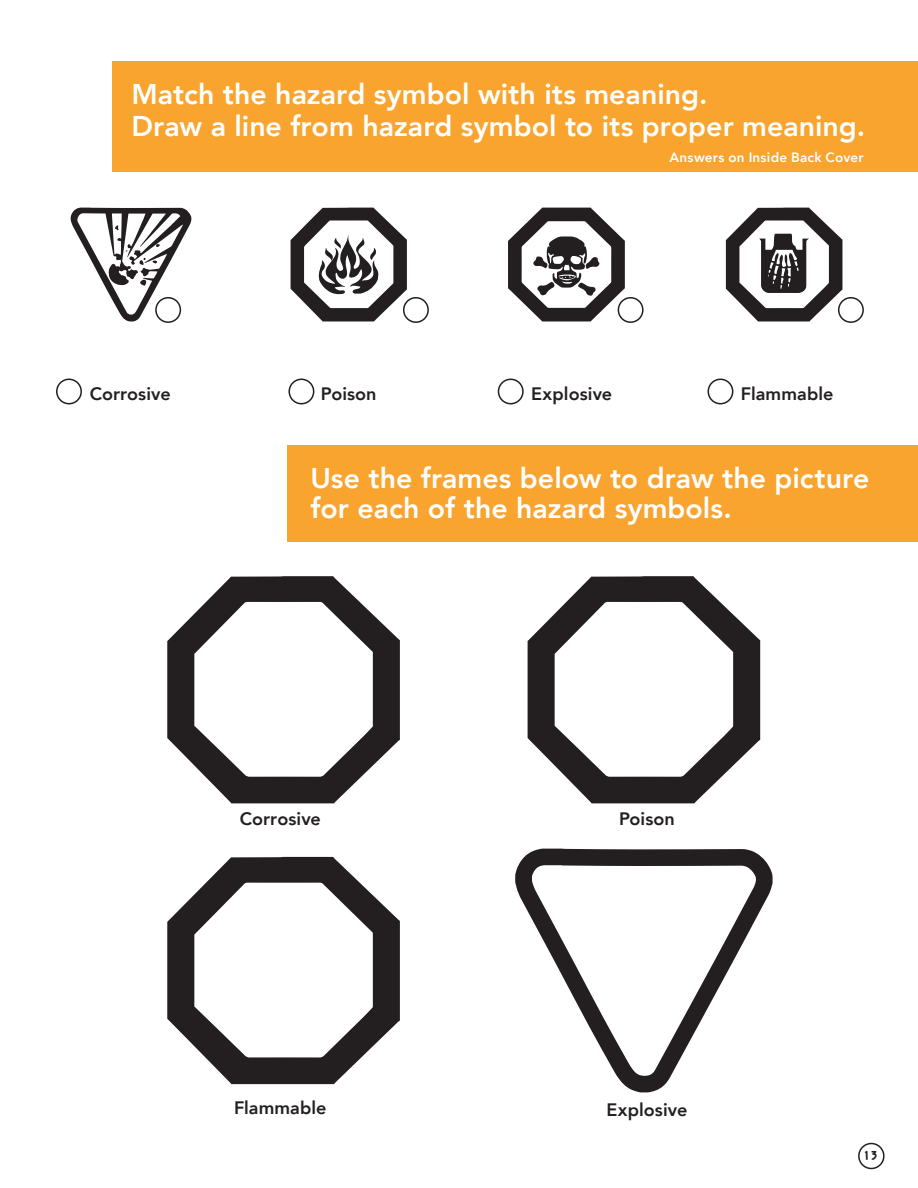
<style>
.page{position:relative;width:918px;height:1188px;background:#fff}
.page>*{position:absolute;margin:0;border:0;box-sizing:border-box;transform-origin:0 0}
.t1{font:800 28.5px/30px "Avenir";color:#fff}
.t2{font:800 18px "Avenir";letter-spacing:.005em;color:#231f20}
.t3{font:15px "Larisch";color:#231f20}
.t4{font:800 13.5px "Avenir";letter-spacing:.015em;color:#fff}
</style>
<div class="page">
<svg style="left:508px;top:208px;width:117px;height:113px"></svg>
<svg style="left:726px;top:208px;width:116px;height:113px"></svg>
<svg style="left:291px;top:208px;width:116px;height:113px"></svg>
<svg style="left:71px;top:208px;width:120px;height:113px"></svg>
<svg style="left:167px;top:576px;width:233px;height:227px"></svg>
<svg style="left:167px;top:857px;width:233px;height:227px"></svg>
<svg style="left:528px;top:576px;width:232px;height:133px"></svg>
<svg style="left:515px;top:709px;width:258px;height:384px"></svg>
<div style="left:112px;top:61px;width:806px;height:111px;background:#f9a42e"></div>
<div style="left:287px;top:445px;width:631px;height:97px;background:#f9a42e"></div>
<div style="left:56px;top:379px;width:26px;height:25px;border:2px solid #231f20;border-radius:50%"></div>
<div style="left:155px;top:297px;width:26px;height:26px;border:2px solid #231f20;border-radius:50%"></div>
<div style="left:403px;top:297px;width:26px;height:26px;border:2px solid #231f20;border-radius:50%"></div>
<div style="left:618px;top:297px;width:26px;height:26px;border:2px solid #231f20;border-radius:50%"></div>
<div style="left:838px;top:297px;width:26px;height:26px;border:2px solid #231f20;border-radius:50%"></div>
<div style="left:288px;top:379px;width:26px;height:25px;border:2px solid #231f20;border-radius:50%"></div>
<div style="left:498px;top:379px;width:26px;height:25px;border:2px solid #231f20;border-radius:50%"></div>
<div style="left:708px;top:379px;width:25px;height:25px;border:2px solid #231f20;border-radius:50%"></div>
<div style="left:858px;top:1143px;width:27px;height:26px;border:2px solid #231f20;border-radius:50%"></div>
<p class="t1" style="left:132px;top:79px;width:577px">Match the hazard symbol with its meaning.</p>
<p class="t1" style="left:132px;top:111px;width:735px">Draw a line from hazard symbol to its proper meaning.</p>
<p class="t4" style="left:670px;top:147px;width:196px">Answers on Inside Back Cover</p>
<p class="t2" style="left:90px;top:380px;width:83px">Corrosive</p>
<p class="t2" style="left:321px;top:380px;width:57px">Poison</p>
<p class="t2" style="left:531px;top:380px;width:82px">Explosive</p>
<p class="t2" style="left:741px;top:380px;width:94px">Flammable</p>
<p class="t1" style="left:310px;top:463px;width:561px">Use the frames below to draw the picture for each of the hazard symbols.</p>
<p class="t2" style="left:240px;top:805px;width:83px">Corrosive</p>
<p class="t2" style="left:234px;top:1094px;width:94px">Flammable</p>
<p class="t2" style="left:619px;top:805px;width:57px">Poison</p>
<p class="t2" style="left:607px;top:1096px;width:82px">Explosive</p>
<p class="t3" style="left:863px;top:1148px;width:16px">13</p>
</div>
